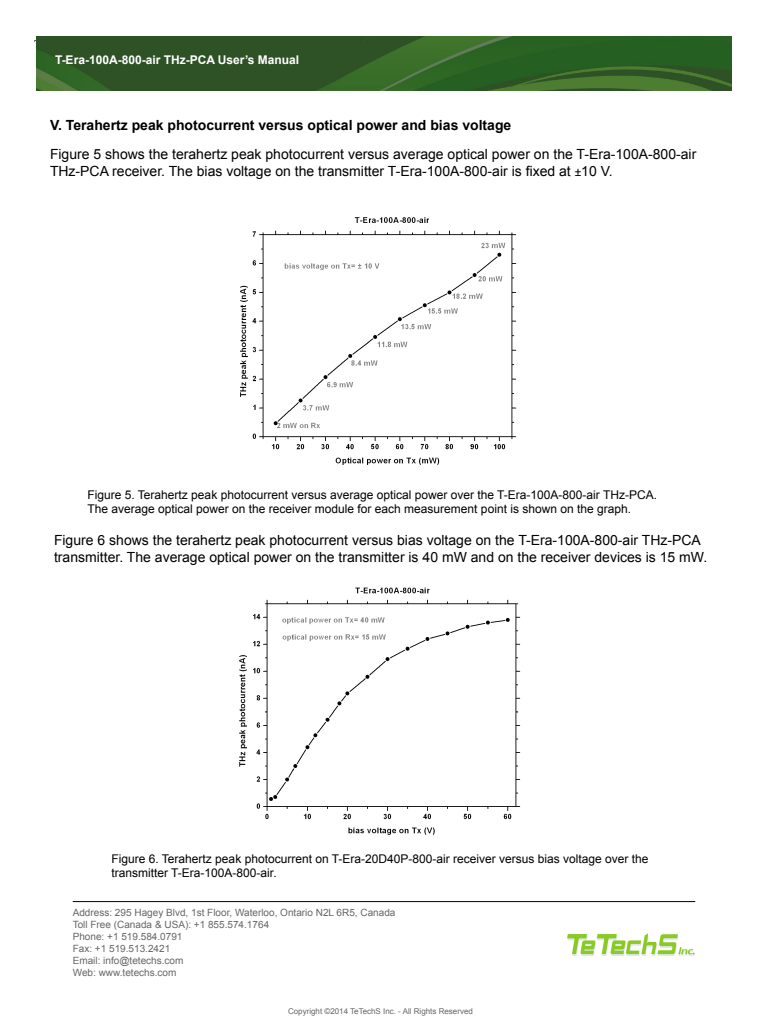
<style>
.page{position:relative;width:768px;height:1024px;background:#fff}
.page>*{position:absolute;margin:0;border:0;box-sizing:border-box;transform-origin:0 0}
.t1{font:14px/16.8px "Arial";color:#000}
.t2{font:700 14px "Arial";color:#000}
.t3{font:12px/14.4px "Arial";color:#000}
.t4{font:700 12px "Arial";color:#fff}
.t5{font:10px "Arial";color:#666}
.t6{font:8px "Arial";color:#666}
.s1{font-size:12px}
</style>
<div class="page">
<img style="left:36px;top:36px;width:696px;height:55px">
<img style="left:240px;top:217px;width:277px;height:248px">
<img style="left:239px;top:587px;width:282px;height:248px">
<hr style="left:73px;top:901px;width:622px;height:1px;background:#000">
<img style="left:567px;top:934px;width:127px;height:22px">
<p class="t4" style="left:55px;top:52px;width:246px">T-Era-100A-800-air THz-PCA User’s Manual</p>
<p class="t2" style="left:50px;top:116px;width:463px">V. Terahertz peak photocurrent versus optical power and bias voltage</p>
<p class="t1" style="left:50px;top:146px;width:648px">Figure 5 shows the terahertz peak photocurrent versus average optical power on the T-Era-100A-800-air<br>THz-PCA receiver. The bias voltage on the transmitter T-Era-100A-800-air is fixed at <span class="s1">±</span>10 V.</p>
<p class="t3" style="left:87px;top:488px;width:571px">Figure 5. Terahertz peak photocurrent versus average optical power over the T-Era-100A-800-air THz-PCA.<br>The average optical power on the receiver module for each measurement point is shown on the graph.</p>
<p class="t1" style="left:54px;top:532px;width:655px">Figure 6 shows the terahertz peak photocurrent versus bias voltage on the T-Era-100A-800-air THz-PCA transmitter. The average optical power on the transmitter is 40 mW and on the receiver devices is 15 mW.</p>
<p class="t3" style="left:111px;top:851px;width:539px">Figure 6. Terahertz peak photocurrent on T-Era-20D40P-800-air receiver versus bias voltage over the transmitter T-Era-100A-800-air.</p>
<p class="t5" style="left:73px;top:906px;width:324px">Address: 295 Hagey Blvd, 1st Floor, Waterloo, Ontario N2L 6R5, Canada</p>
<p class="t5" style="left:73px;top:918px;width:198px">Toll Free (Canada &amp; USA): +1 855.574.1764</p>
<p class="t5" style="left:73px;top:930px;width:111px">Phone: +1 519.584.0791</p>
<p class="t5" style="left:73px;top:942px;width:99px">Fax: +1 519.513.2421</p>
<p class="t5" style="left:73px;top:954px;width:112px">Email: info@tetechs.com</p>
<p class="t5" style="left:73px;top:966px;width:105px">Web: www.tetechs.com</p>
<p class="t6" style="left:288px;top:1006px;width:186px">Copyright ©2014 TeTechS Inc. - All Rights Reserved</p>
</div>
